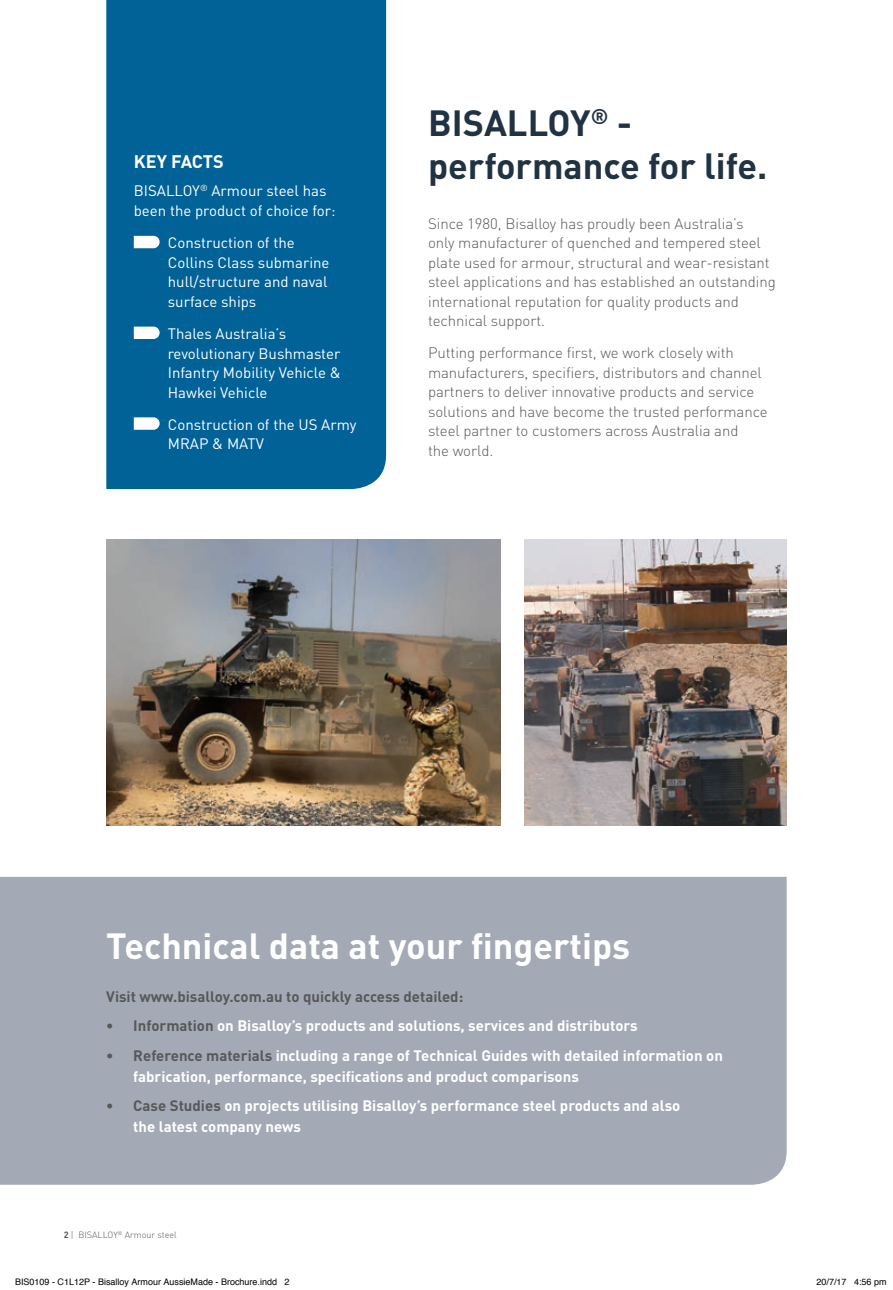
<style>
.page{position:relative;width:893px;height:1290px;background:#fff}
.page>*{position:absolute;margin:0;border:0;box-sizing:border-box;transform-origin:0 0}
.t1{font:700 36px/43.2px "DIN";color:#213242}
.t2{font:700 36px "DIN";color:#fff}
.t3{font:700 18px "DIN";letter-spacing:-.005em;color:#fff}
.t4{font:300 15px/19.5px "DIN";letter-spacing:-.005em;color:#57585a}
.t5{font:700 15px/21px "DIN";color:#fff}
.t6{font:15px/19.5px "DIN";color:#fff}
.t7{font:700 15px "DIN";color:#57585a}
.t8{font:9px "Helvetica";color:#000}
.t9{font:300 9px "DIN";color:#57585a}
.s1{color:#57585a}
.s2{font-weight:700}
</style>
<div class="page">
<div style="left:106px;top:0;width:280px;height:489px;background:#016298"></div>
<svg style="left:134px;top:236px;width:26px;height:12px"></svg>
<svg style="left:134px;top:327px;width:26px;height:12px"></svg>
<svg style="left:134px;top:417px;width:26px;height:13px"></svg>
<img style="left:106px;top:540px;width:395px;height:286px">
<img style="left:524px;top:540px;width:263px;height:286px">
<div style="left:0;top:877px;width:787px;height:308px;background:#a4aab5"></div>
<p class="t3" style="left:134px;top:150px;width:91px">KEY FACTS</p>
<p class="t6" style="left:134px;top:181px;width:203px">BISALLOY<sup>®</sup> Armour steel has been the product of choice for:</p>
<p class="t6" style="left:168px;top:233px;width:163px">Construction of the<br>Collins Class submarine hull/structure and naval surface ships</p>
<p class="t6" style="left:168px;top:324px;width:174px">Thales Australia’s revolutionary Bushmaster<br>Infantry Mobility Vehicle &amp;<br>Hawkei Vehicle</p>
<p class="t6" style="left:168px;top:414px;width:190px">Construction of the US Army<br>MRAP &amp; MATV</p>
<h1 class="t1" style="left:428px;top:100px;width:341px">BISALLOY<sup>®</sup> - performance for life.</h1>
<p class="t4" style="left:428px;top:213px;width:349px">Since 1980, Bisalloy has proudly been Australia’s<br>only manufacturer of quenched and tempered steel plate used for armour, structural and wear-resistant steel applications and has established an outstanding international reputation for quality products and technical support.</p>
<p class="t4" style="left:428px;top:343px;width:341px">Putting performance first, we work closely with manufacturers, specifiers, distributors and channel partners to deliver innovative products and service solutions and have become the trusted performance steel partner to customers across Australia and<br>the world.</p>
<h1 class="t2" style="left:106px;top:923px;width:525px">Technical data at your fingertips</h1>
<p class="t7" style="left:106px;top:986px;width:359px">Visit www.bisalloy.com.au to quickly access detailed:</p>
<p class="t5" style="left:106px;top:1015px;width:533px"><span class="s1">• Information</span> on Bisalloy’s products and solutions, services and distributors</p>
<p class="t5" style="left:133px;top:1044px;width:591px;text-indent:-27px"><span class="s1">• Reference materials</span> including a range of Technical Guides with detailed information on fabrication, performance, specifications and product comparisons</p>
<p class="t5" style="left:133px;top:1095px;width:549px;text-indent:-27px"><span class="s1">• Case Studies</span> on projects utilising Bisalloy’s performance steel products and also the latest company news</p>
<p class="t9" style="left:64px;top:1229px;width:114px"><span class="s2">2</span> | BISALLOY<sup>®</sup> Armour steel</p>
<p class="t8" style="left:15px;top:1275px;width:276px">BIS0109 - C1L12P - Bisalloy Armour AussieMade - Brochure.indd 2</p>
<p class="t8" style="left:816px;top:1275px;width:72px">20/7/17 4:56 pm</p>
</div>
